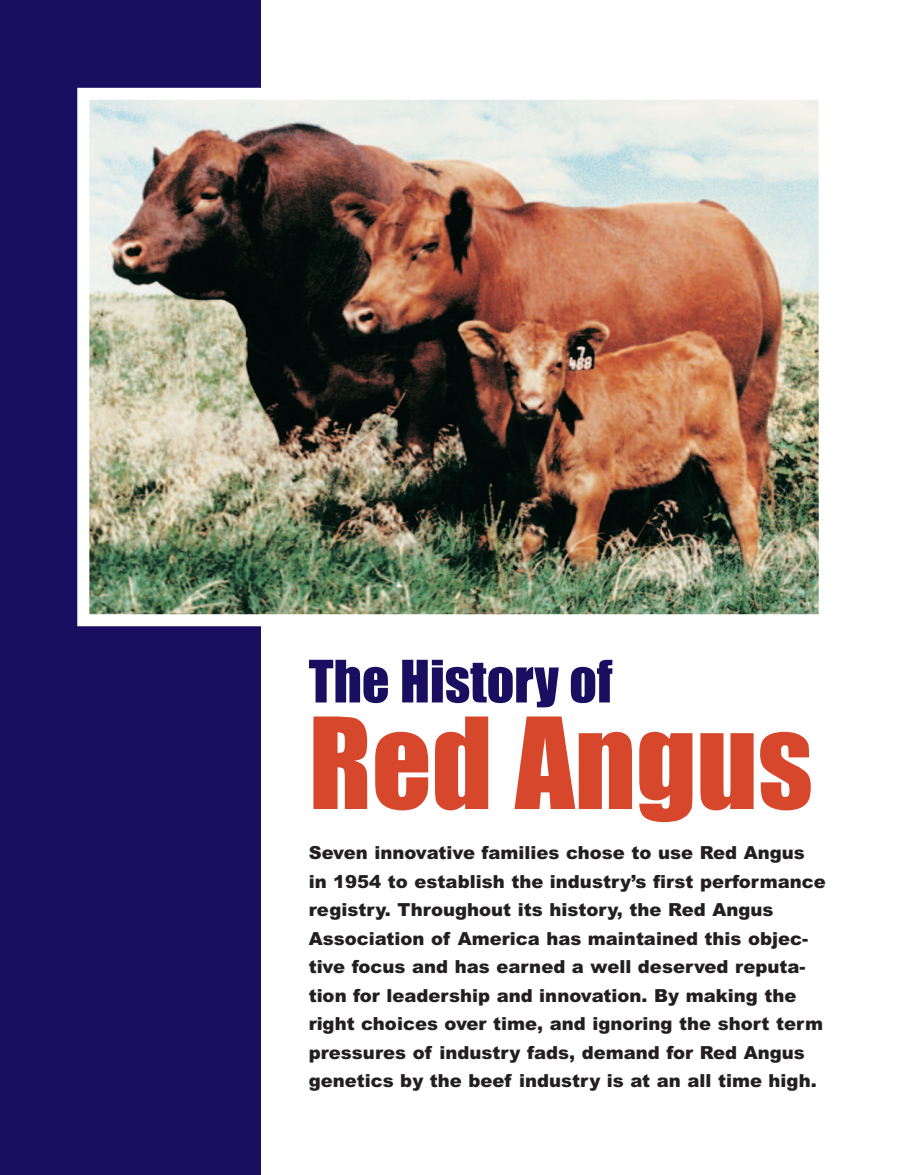
<style>
.page{position:relative;width:905px;height:1175px;background:#fff}
.page>*{position:absolute;margin:0;border:0;box-sizing:border-box;transform-origin:0 0}
.t1{font:117px "Impact";color:#d6472b}
.t2{font:54px "Impact";color:#1a0e60}
.t3{font:900 18px/28.5px "Arial";color:#231f20}
</style>
<div class="page">
<div style="left:0;top:0;width:260px;height:1174px;background:#1a0e60"></div>
<img style="left:90px;top:101px;width:727px;height:512px">
<div style="left:77px;top:88px;width:753px;height:538px;border:12px solid #fff"></div>
<h2 class="t2" style="left:309px;top:652px;width:305px">The History of</h2>
<h1 class="t1" style="left:309px;top:700px;width:505px">Red Angus</h1>
<p class="t3" style="left:308px;top:838px;width:518px">Seven innovative families chose to use Red Angus in 1954 to establish the industry’s first performance registry. Throughout its history, the Red Angus Association of America has maintained this objec&shy;tive focus and has earned a well deserved reputa&shy;tion for leadership and innovation. By making the right choices over time, and ignoring the short term pressures of industry fads, demand for Red Angus genetics by the beef industry is at an all time high.</p>
</div>
